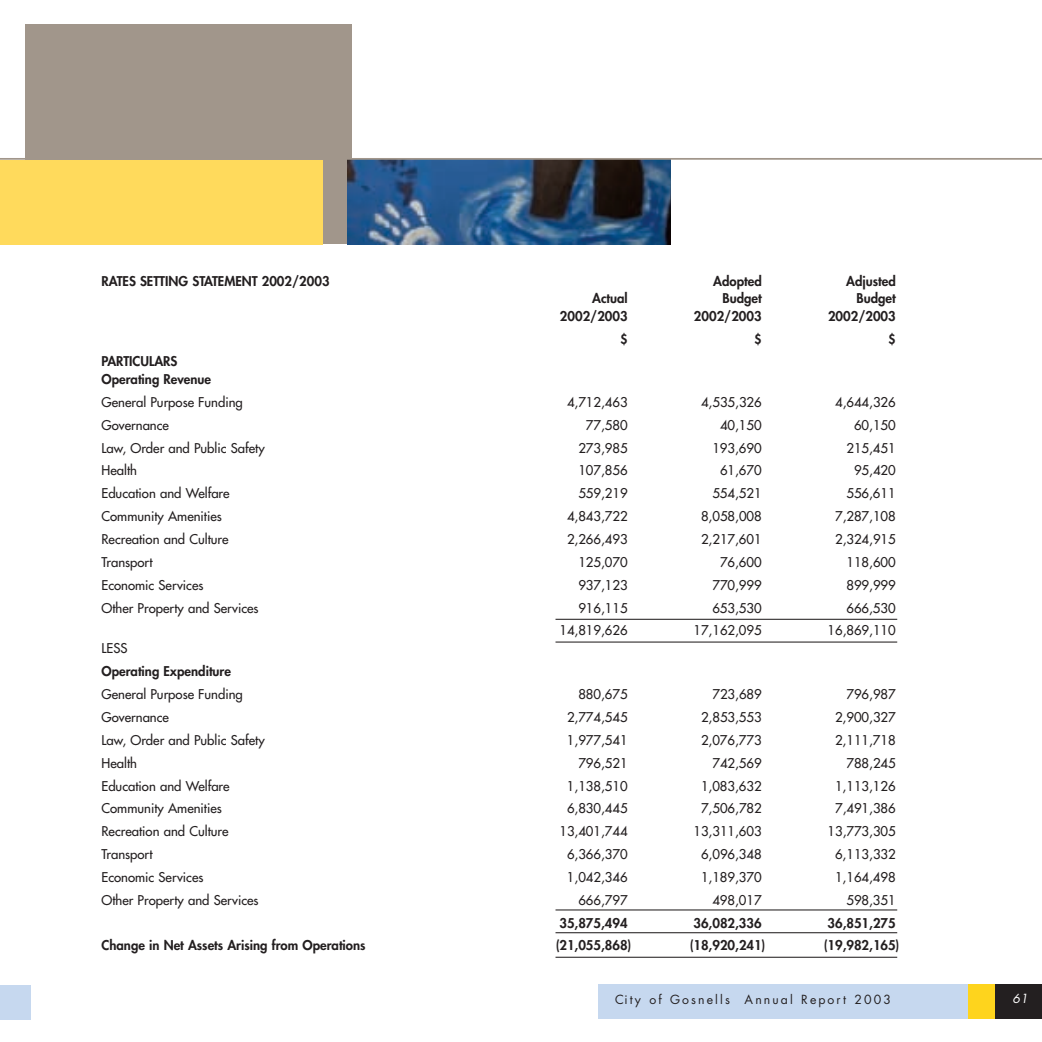
<style>
.page{position:relative;width:1042px;height:1042px;background:#fff}
.page>*{position:absolute;margin:0;border:0;box-sizing:border-box;transform-origin:0 0}
.t1{font:13.12px "Futura";color:#231f20}
.t2{font:800 13.12px/17.7px "Futura";color:#231f20}
.t3{font:12.25px "Futura";letter-spacing:.17em;color:#231f20}
.t4{font:italic 12.25px "Futura";color:#fff}
</style>
<div class="page">
<div style="left:597px;top:983px;width:444px;height:35px;background:#c6d8ef"></div>
<div style="left:968px;top:983px;width:27px;height:35px;background:#fed41d"></div>
<div style="left:995px;top:983px;width:46px;height:35px;background:#231f20"></div>
<div style="left:0;top:984px;width:30px;height:35px;background:#c6d8ef"></div>
<div style="left:25px;top:25px;width:326px;height:219px;background:#a1968b"></div>
<hr style="left:555px;top:618px;width:342px;height:1px;background:#231f20">
<hr style="left:555px;top:641px;width:342px;height:1px;background:#231f20">
<hr style="left:555px;top:909px;width:342px;height:1px;background:#231f20">
<hr style="left:555px;top:932px;width:342px;height:1px;background:#231f20">
<hr style="left:555px;top:956px;width:342px;height:1px;background:#231f20">
<img style="left:348px;top:160px;width:322px;height:84px">
<div style="left:1px;top:160px;width:322px;height:84px;background:#ffda5c"></div>
<hr style="left:0;top:158px;width:1041px;height:2px;background:#a1968b">
<p class="t2" style="left:101px;top:273px;width:229px">RATES SETTING STATEMENT 2002/2003</p>
<p class="t2" style="left:713px;top:273px;width:50px">Adopted</p>
<p class="t2" style="left:846px;top:273px;width:51px">Adjusted</p>
<p class="t2" style="left:592px;top:291px;width:37px">Actual</p>
<p class="t2" style="left:722px;top:291px;width:41px">Budget</p>
<p class="t2" style="left:856px;top:291px;width:41px">Budget</p>
<p class="t2" style="left:560px;top:308px;width:69px">2002/2003</p>
<p class="t2" style="left:693px;top:308px;width:69px">2002/2003</p>
<p class="t2" style="left:827px;top:308px;width:69px">2002/2003</p>
<p class="t2" style="left:620px;top:331px;width:9px">$</p>
<p class="t2" style="left:754px;top:331px;width:9px">$</p>
<p class="t2" style="left:888px;top:331px;width:9px">$</p>
<p class="t2" style="left:101px;top:353px;width:111px">PARTICULARS<br>Operating Revenue</p>
<p class="t1" style="left:101px;top:395px;width:143px">General Purpose Funding</p>
<p class="t1" style="left:567px;top:395px;width:62px">4,712,463</p>
<p class="t1" style="left:701px;top:395px;width:62px">4,535,326</p>
<p class="t1" style="left:834px;top:395px;width:62px">4,644,326</p>
<p class="t1" style="left:101px;top:418px;width:69px">Governance</p>
<p class="t1" style="left:586px;top:418px;width:43px">77,580</p>
<p class="t1" style="left:719px;top:418px;width:43px">40,150</p>
<p class="t1" style="left:853px;top:418px;width:43px">60,150</p>
<p class="t1" style="left:101px;top:441px;width:165px">Law, Order and Public Safety</p>
<p class="t1" style="left:578px;top:441px;width:51px">273,985</p>
<p class="t1" style="left:712px;top:441px;width:51px">193,690</p>
<p class="t1" style="left:846px;top:441px;width:51px">215,451</p>
<p class="t1" style="left:101px;top:464px;width:37px">Health</p>
<p class="t1" style="left:578px;top:464px;width:51px">107,856</p>
<p class="t1" style="left:719px;top:464px;width:43px">61,670</p>
<p class="t1" style="left:853px;top:464px;width:43px">95,420</p>
<p class="t1" style="left:101px;top:487px;width:130px">Education and Welfare</p>
<p class="t1" style="left:578px;top:487px;width:51px">559,219</p>
<p class="t1" style="left:712px;top:487px;width:51px">554,521</p>
<p class="t1" style="left:846px;top:487px;width:51px">556,611</p>
<p class="t1" style="left:101px;top:509px;width:122px">Community Amenities</p>
<p class="t1" style="left:567px;top:509px;width:62px">4,843,722</p>
<p class="t1" style="left:701px;top:509px;width:62px">8,058,008</p>
<p class="t1" style="left:834px;top:509px;width:62px">7,287,108</p>
<p class="t1" style="left:101px;top:532px;width:129px">Recreation and Culture</p>
<p class="t1" style="left:567px;top:532px;width:62px">2,266,493</p>
<p class="t1" style="left:701px;top:532px;width:62px">2,217,601</p>
<p class="t1" style="left:834px;top:532px;width:62px">2,324,915</p>
<p class="t1" style="left:101px;top:555px;width:53px">Transport</p>
<p class="t1" style="left:578px;top:555px;width:51px">125,070</p>
<p class="t1" style="left:719px;top:555px;width:43px">76,600</p>
<p class="t1" style="left:846px;top:555px;width:51px">118,600</p>
<p class="t1" style="left:101px;top:578px;width:103px">Economic Services</p>
<p class="t1" style="left:578px;top:578px;width:51px">937,123</p>
<p class="t1" style="left:712px;top:578px;width:51px">770,999</p>
<p class="t1" style="left:846px;top:578px;width:51px">899,999</p>
<p class="t1" style="left:101px;top:601px;width:159px">Other Property and Services</p>
<p class="t1" style="left:578px;top:601px;width:51px">916,115</p>
<p class="t1" style="left:712px;top:601px;width:51px">653,530</p>
<p class="t1" style="left:846px;top:601px;width:51px">666,530</p>
<p class="t1" style="left:559px;top:624px;width:70px">14,819,626</p>
<p class="t1" style="left:693px;top:624px;width:70px">17,162,095</p>
<p class="t1" style="left:827px;top:624px;width:70px">16,869,110</p>
<p class="t1" style="left:101px;top:642px;width:27px">LESS</p>
<p class="t2" style="left:101px;top:663px;width:131px">Operating Expenditure</p>
<p class="t1" style="left:101px;top:687px;width:143px">General Purpose Funding</p>
<p class="t1" style="left:578px;top:687px;width:51px">880,675</p>
<p class="t1" style="left:712px;top:687px;width:51px">723,689</p>
<p class="t1" style="left:846px;top:687px;width:51px">796,987</p>
<p class="t1" style="left:101px;top:710px;width:69px">Governance</p>
<p class="t1" style="left:567px;top:710px;width:62px">2,774,545</p>
<p class="t1" style="left:701px;top:710px;width:62px">2,853,553</p>
<p class="t1" style="left:834px;top:710px;width:62px">2,900,327</p>
<p class="t1" style="left:101px;top:733px;width:165px">Law, Order and Public Safety</p>
<p class="t1" style="left:567px;top:733px;width:62px">1,977,541</p>
<p class="t1" style="left:701px;top:733px;width:62px">2,076,773</p>
<p class="t1" style="left:834px;top:733px;width:62px">2,111,718</p>
<p class="t1" style="left:101px;top:756px;width:37px">Health</p>
<p class="t1" style="left:578px;top:756px;width:51px">796,521</p>
<p class="t1" style="left:712px;top:756px;width:51px">742,569</p>
<p class="t1" style="left:846px;top:756px;width:51px">788,245</p>
<p class="t1" style="left:101px;top:779px;width:130px">Education and Welfare</p>
<p class="t1" style="left:567px;top:779px;width:62px">1,138,510</p>
<p class="t1" style="left:701px;top:779px;width:62px">1,083,632</p>
<p class="t1" style="left:834px;top:779px;width:62px">1,113,126</p>
<p class="t1" style="left:101px;top:801px;width:122px">Community Amenities</p>
<p class="t1" style="left:567px;top:801px;width:62px">6,830,445</p>
<p class="t1" style="left:701px;top:801px;width:62px">7,506,782</p>
<p class="t1" style="left:834px;top:801px;width:62px">7,491,386</p>
<p class="t1" style="left:101px;top:824px;width:129px">Recreation and Culture</p>
<p class="t1" style="left:559px;top:824px;width:70px">13,401,744</p>
<p class="t1" style="left:693px;top:824px;width:70px">13,311,603</p>
<p class="t1" style="left:827px;top:824px;width:70px">13,773,305</p>
<p class="t1" style="left:101px;top:847px;width:53px">Transport</p>
<p class="t1" style="left:567px;top:847px;width:62px">6,366,370</p>
<p class="t1" style="left:701px;top:847px;width:62px">6,096,348</p>
<p class="t1" style="left:834px;top:847px;width:62px">6,113,332</p>
<p class="t1" style="left:101px;top:870px;width:103px">Economic Services</p>
<p class="t1" style="left:567px;top:870px;width:62px">1,042,346</p>
<p class="t1" style="left:701px;top:870px;width:62px">1,189,370</p>
<p class="t1" style="left:834px;top:870px;width:62px">1,164,498</p>
<p class="t1" style="left:101px;top:893px;width:159px">Other Property and Services</p>
<p class="t1" style="left:578px;top:893px;width:51px">666,797</p>
<p class="t1" style="left:712px;top:893px;width:51px">498,017</p>
<p class="t1" style="left:846px;top:893px;width:51px">598,351</p>
<p class="t2" style="left:559px;top:914px;width:70px">35,875,494</p>
<p class="t2" style="left:693px;top:914px;width:70px">36,082,336</p>
<p class="t2" style="left:827px;top:914px;width:70px">36,851,275</p>
<p class="t2" style="left:101px;top:937px;width:265px">Change in Net Assets Arising from Operations</p>
<p class="t2" style="left:555px;top:937px;width:77px">(21,055,868)</p>
<p class="t2" style="left:689px;top:937px;width:77px">(18,920,241)</p>
<p class="t2" style="left:823px;top:937px;width:77px">(19,982,165)</p>
<p class="t3" style="left:615px;top:993px;width:277px">City of Gosnells Annual Report 2003</p>
<p class="t4" style="left:1012px;top:993px;width:17px">61</p>
</div>
